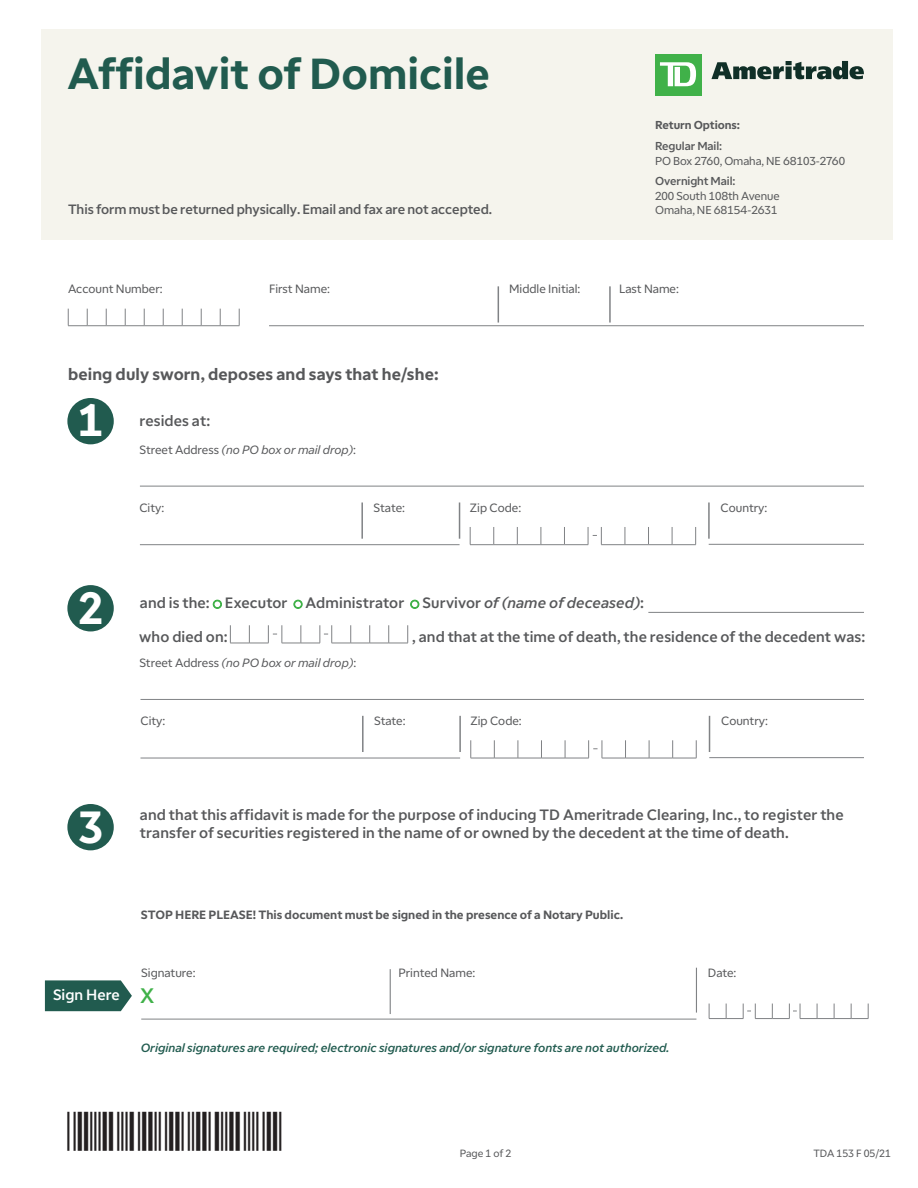
<style>
.page{position:relative;width:918px;height:1188px;background:#fff}
.page>*{position:absolute;margin:0;border:0;box-sizing:border-box;transform-origin:0 0}
.t1{font:700 45px "TD Ameritrade";color:#fff}
.t2{font:700 43.35px "TD Ameritrade";color:#215b4f}
.t3{font:21px "TD Ameritrade Med";color:#40b149}
.t4{font:700 16.5px "TD Ameritrade";letter-spacing:.005em;color:#57585a}
.t5{font:15px/18px "TD Ameritrade Med";letter-spacing:.01em;color:#57585a}
.t6{font:15px "TD Ameritrade Med";color:#fff}
.t7{font:13.5px "TD Ameritrade Med";letter-spacing:-.005em;color:#57585a}
.t8{font:12px "TD Ameritrade Reg";color:#57585a}
.t9{font:italic 12px "TD Ameritrade Med";color:#215b4f}
.t10{font:700 12px "TD Ameritrade";color:#57585a}
.t11{font:italic 12px "TD Ameritrade Reg";color:#57585a}
.t12{font:11.55px/14.4px "TD Ameritrade Reg";letter-spacing:-.005em;color:#57585a}
.t13{font:11.55px "TD Ameritrade Med";letter-spacing:-.005em;color:#57585a}
.t14{font:700 11.55px "TD Ameritrade";letter-spacing:-.005em;color:#57585a}
.t15{font:10.5px "TD Ameritrade Reg";color:#57585a}
.s1{font-style:normal}
.s2{font-family:"Universal Newswith Comm Pi";font-size:16.5px;color:#40b149}
.s3{font-style:italic}
</style>
<div class="page">
<div style="left:41px;top:29px;width:852px;height:210px;background:#f5f4ed"></div>
<div style="left:67px;top:585px;width:47px;height:46px;background:#215b4f;border-radius:50%"></div>
<div style="left:67px;top:804px;width:47px;height:46px;background:#215b4f;border-radius:50%"></div>
<div style="left:67px;top:398px;width:47px;height:46px;background:#215b4f;border-radius:50%"></div>
<svg style="left:230px;top:625px;width:178px;height:19px"></svg>
<div style="left:655px;top:54px;width:46px;height:41px;background:#40b149"></div>
<svg style="left:660px;top:62px;width:36px;height:24px"></svg>
<svg style="left:711px;top:61px;width:153px;height:18px"></svg>
<svg style="left:68px;top:309px;width:172px;height:17px"></svg>
<hr style="left:361px;top:503px;width:2px;height:36px;background:#808285">
<hr style="left:459px;top:503px;width:1px;height:36px;background:#808285">
<hr style="left:708px;top:503px;width:2px;height:36px;background:#808285">
<hr style="left:140px;top:486px;width:724px;height:1px;background:#808285">
<hr style="left:140px;top:544px;width:320px;height:1px;background:#808285">
<hr style="left:709px;top:544px;width:155px;height:1px;background:#808285">
<svg style="left:470px;top:527px;width:226px;height:18px"></svg>
<hr style="left:362px;top:716px;width:2px;height:36px;background:#808285">
<hr style="left:459px;top:716px;width:2px;height:36px;background:#808285">
<hr style="left:709px;top:716px;width:1px;height:36px;background:#808285">
<hr style="left:140px;top:699px;width:724px;height:1px;background:#808285">
<hr style="left:140px;top:758px;width:320px;height:1px;background:#808285">
<hr style="left:709px;top:757px;width:155px;height:1px;background:#808285">
<svg style="left:471px;top:740px;width:226px;height:19px"></svg>
<hr style="left:498px;top:286px;width:1px;height:37px;background:#808285">
<hr style="left:609px;top:286px;width:2px;height:37px;background:#808285">
<hr style="left:269px;top:325px;width:595px;height:1px;background:#808285">
<hr style="left:648px;top:612px;width:216px;height:1px;background:#808285">
<svg style="left:709px;top:1004px;width:160px;height:15px"></svg>
<hr style="left:696px;top:968px;width:1px;height:45px;background:#808285">
<hr style="left:390px;top:969px;width:1px;height:45px;background:#808285">
<hr style="left:141px;top:1019px;width:555px;height:1px;background:#808285">
<svg style="left:45px;top:980px;width:87px;height:31px;background:#32675c"></svg>
<h2 class="t2" style="left:68px;top:42px;width:424px">Affidavit of Domicile</h2>
<p class="t7" style="left:68px;top:200px;width:426px">This form must be returned physically. Email and fax are not accepted.</p>
<p class="t14" style="left:655px;top:117px;width:86px">Return Options:</p>
<p class="t13" style="left:655px;top:138px;width:69px">Regular Mail:</p>
<p class="t12" style="left:655px;top:153px;width:192px">PO Box 2760, Omaha, NE 68103-2760</p>
<p class="t13" style="left:655px;top:173px;width:82px">Overnight Mail:</p>
<p class="t12" style="left:655px;top:188px;width:126px">200 South 108th Avenue<br>Omaha, NE 68154-2631</p>
<p class="t8" style="left:68px;top:281px;width:96px">Account Number:</p>
<p class="t8" style="left:269px;top:281px;width:63px">First Name:</p>
<p class="t8" style="left:509px;top:281px;width:73px">Middle Initial:</p>
<p class="t8" style="left:619px;top:281px;width:61px">Last Name:</p>
<p class="t4" style="left:68px;top:363px;width:372px">being duly sworn, deposes and says that he/she:</p>
<h1 class="t1" style="left:79px;top:388px;width:27px">1</h1>
<p class="t5" style="left:139px;top:411px;width:72px">resides at:</p>
<p class="t11" style="left:139px;top:442px;width:218px"><span class="s1">Street Address</span> (no PO box or mail drop)<span class="s1">:</span></p>
<h1 class="t1" style="left:78px;top:575px;width:27px">2</h1>
<p class="t8" style="left:139px;top:500px;width:26px">City:</p>
<p class="t8" style="left:374px;top:500px;width:33px">State:</p>
<p class="t8" style="left:470px;top:500px;width:53px">Zip Code:</p>
<p class="t8" style="left:721px;top:500px;width:48px">Country:</p>
<p class="t5" style="left:140px;top:593px;width:506px">and is the: <span class="s2">C</span> Executor <span class="s2">C</span> Administrator <span class="s2">C</span> Survivor <span class="s3">of (name of deceased)</span>:</p>
<p class="t5" style="left:139px;top:627px;width:90px">who died on:</p>
<p class="t5" style="left:412px;top:627px;width:455px">, and that at the time of death, the residence of the decedent was:</p>
<p class="t11" style="left:139px;top:655px;width:218px"><span class="s1">Street Address</span> (no PO box or mail drop)<span class="s1">:</span></p>
<p class="t8" style="left:140px;top:713px;width:26px">City:</p>
<p class="t8" style="left:374px;top:713px;width:33px">State:</p>
<p class="t8" style="left:471px;top:713px;width:53px">Zip Code:</p>
<p class="t8" style="left:721px;top:713px;width:48px">Country:</p>
<h1 class="t1" style="left:78px;top:795px;width:27px">3</h1>
<p class="t5" style="left:140px;top:805px;width:705px">and that this affidavit is made for the purpose of inducing TD Ameritrade Clearing, Inc., to register the transfer of securities registered in the name of or owned by the decedent at the time of death.</p>
<p class="t6" style="left:53px;top:984px;width:68px">Sign Here</p>
<p class="t10" style="left:141px;top:906px;width:484px">STOP HERE PLEASE! This document must be signed in the presence of a Notary Public.</p>
<p class="t8" style="left:141px;top:965px;width:56px">Signature:</p>
<p class="t8" style="left:398px;top:965px;width:78px">Printed Name:</p>
<p class="t8" style="left:708px;top:965px;width:30px">Date:</p>
<h3 class="t3" style="left:140px;top:981px;width:16px">X</h3>
<p class="t9" style="left:141px;top:1040px;width:530px">Original signatures are required; electronic signatures and/or signature fonts are not authorized.</p>
<p class="t15" style="left:460px;top:1146px;width:53px">Page 1 of 2</p>
<p class="t15" style="left:813px;top:1146px;width:79px">TDA 153 F 05/21</p>
</div>
